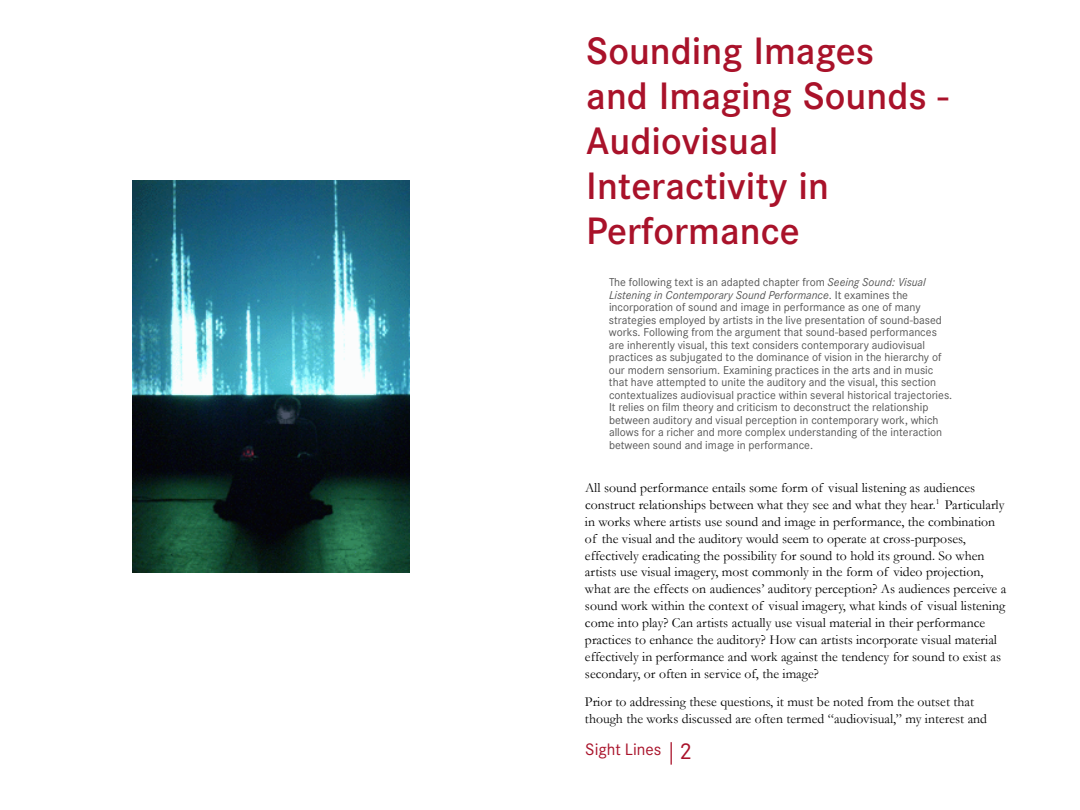
<style>
.page{position:relative;width:1080px;height:810px;background:#fff}
.page>*{position:absolute;margin:0;border:0;box-sizing:border-box;transform-origin:0 0}
.t1{font:500 37.5px/45px "Corporate SBQ";color:#a9122a}
.t2{font:22.5px "Corporate SBQ";color:#a9122a}
.t3{font:16.25px "Corporate SBQ";color:#a9122a}
.t4{font:13.75px/16.9px "Garamond";color:#000}
.t5{font:11.25px/12.5px "Corporate SBQ";color:#565656}
.s1{font-style:italic}
</style>
<div class="page">
<img style="left:132px;top:180px;width:277px;height:393px">
<h1 class="t1" style="left:586px;top:29px;width:364px">Sounding Images<br>and Imaging Sounds -<br>Audiovisual<br>Interactivity in<br>Performance</h1>
<p class="t5" style="left:609px;top:276px;width:345px">The following text is an adapted chapter from <span class="s1">Seeing Sound: Visual Listening in Contemporary Sound Performance</span>. It examines the incorporation of sound and image in performance as one of many strategies employed by artists in the live presentation of sound-based works. Following from the argument that sound-based performances are inherently visual, this text considers contemporary audiovisual practices as subjugated to the dominance of vision in the hierarchy of our modern sensorium. Examining practices in the arts and in music that have attempted to unite the auditory and the visual, this section contextualizes audiovisual practice within several historical trajectories.<br>It relies on film theory and criticism to deconstruct the relationship between auditory and visual perception in contemporary work, which allows for a richer and more complex understanding of the interaction between sound and image in performance.</p>
<p class="t4" style="left:585px;top:479px;width:423px">All sound performance entails some form of visual listening as audiences construct relationships between what they see and what they hear.<sup>1</sup> Particularly in works where artists use sound and image in performance, the combination of the visual and the auditory would seem to operate at cross-purposes, effectively eradicating the possibility for sound to hold its ground. So when artists use visual imagery, most commonly in the form of video projection, what are the effects on audiences’ auditory perception? As audiences perceive a sound work within the context of visual imagery, what kinds of visual listening come into play? Can artists actually use visual material in their performance practices to enhance the auditory? How can artists incorporate visual material effectively in performance and work against the tendency for sound to exist as secondary, or often in service of, the image?</p>
<p class="t4" style="left:585px;top:693px;width:404px">Prior to addressing these questions, it must be noted from the outset that though the works discussed are often termed “audiovisual,” my interest and</p>
<p class="t3" style="left:585px;top:740px;width:78px">Sight Lines</p>
<h2 class="t2" style="left:669px;top:737px;width:25px">| 2</h2>
</div>
